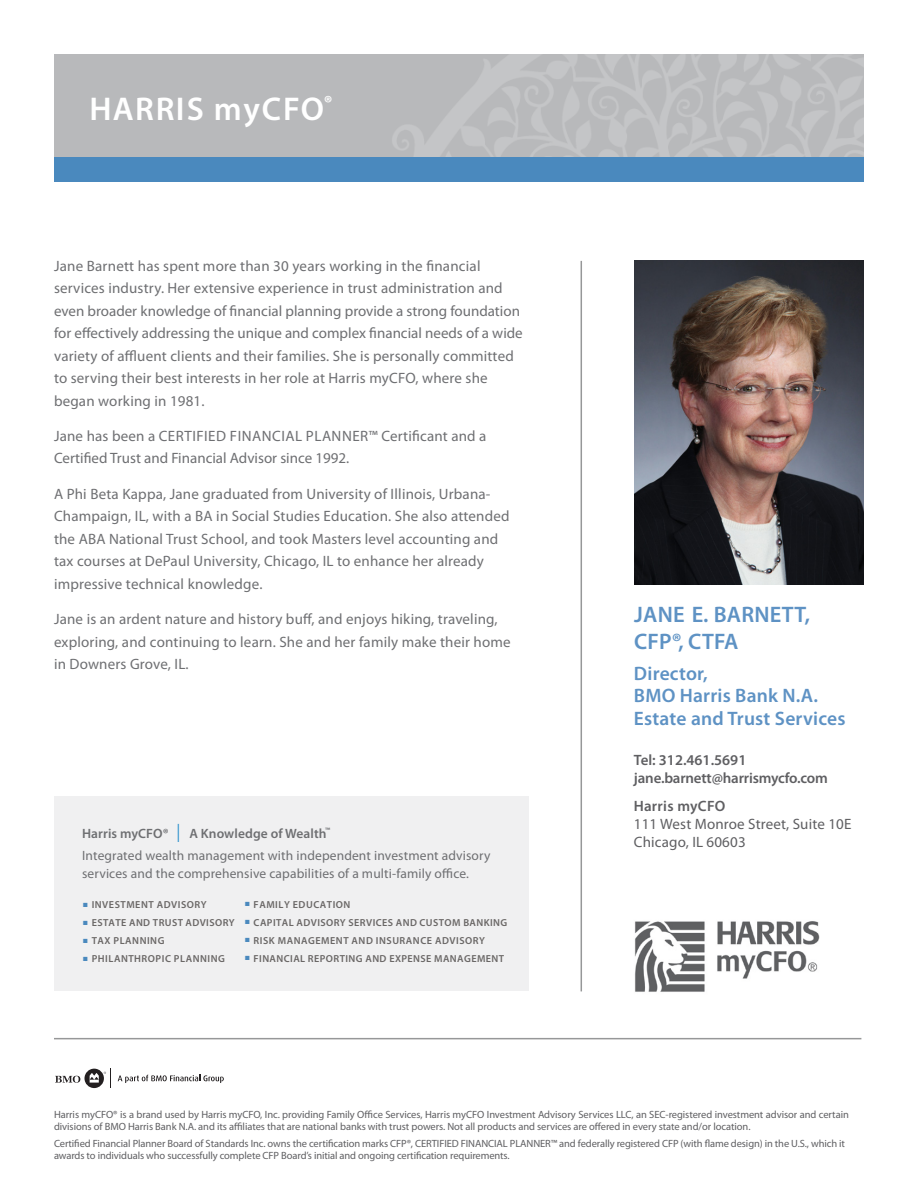
<style>
.page{position:relative;width:918px;height:1188px;background:#fff}
.page>*{position:absolute;margin:0;border:0;box-sizing:border-box;transform-origin:0 0}
.t1{font:600 33px "Myriad Pro";letter-spacing:.045em;color:#fff}
.t2{font:600 22.5px/27px "Myriad Pro";letter-spacing:.01em;color:#5e92c4}
.t3{font:600 19.5px/22.5px "Myriad Pro";letter-spacing:.01em;color:#5e92c4}
.t4{font:15px/22.5px "Myriad Pro";letter-spacing:.01em;color:#6e6f72}
.t5{font:15px/18px "Myriad Pro";letter-spacing:.01em;color:#5f5f62}
.t6{font:600 15px/18px "Myriad Pro";letter-spacing:-.01em;color:#5f5f62}
.t7{font:13.5px/18px "Myriad Pro";letter-spacing:.01em;color:#6e6f72}
.t8{font:600 13.5px "Myriad Pro";letter-spacing:.005em;color:#6e6f72}
.t9{font:10.5px/12px "Myriad Pro";letter-spacing:-.01em;color:#5f5f62}
.t10{font:600 10.2px "Myriad Pro";letter-spacing:.05em;color:#6a6766}
.s1{font-size:25.5px;color:#1a88c9}
.s2{color:#4a89be}
.s3{font-weight:600}
</style>
<div class="page">
<img style="left:634px;top:260px;width:230px;height:324px">
<hr style="left:581px;top:261px;width:1px;height:730px;background:#969798">
<img style="left:634px;top:921px;width:186px;height:71px">
<div style="left:54px;top:54px;width:810px;height:104px;background:#b8b9bb"></div>
<img style="left:392px;top:54px;width:472px;height:103px">
<div style="left:54px;top:157px;width:810px;height:25px;background:#4a89be"></div>
<hr style="left:54px;top:1038px;width:807px;height:1px;background:#969798">
<div style="left:54px;top:796px;width:474px;height:195px;background:#f0f0f1"></div>
<svg style="left:55px;top:1069px;width:56px;height:19px"></svg>
<svg style="left:118px;top:1075px;width:106px;height:8px"></svg>
<p class="t1" style="left:89px;top:88px;width:245px">HARRIS myCFO<sup>®</sup></p>
<p class="t4" style="left:54px;top:254px;width:470px">Jane Barnett has spent more than 30 years working in the financial services industry. Her extensive experience in trust administration and even broader knowledge of financial planning provide a strong foundation for effectively addressing the unique and complex financial needs of a wide variety of affluent clients and their families. She is personally committed to serving their best interests in her role at Harris myCFO, where she began working in 1981.</p>
<p class="t4" style="left:54px;top:424px;width:434px">Jane has been a CERTIFIED FINANCIAL PLANNER™ Certificant and a<br>Certified Trust and Financial Advisor since 1992.</p>
<p class="t4" style="left:54px;top:482px;width:457px">A Phi Beta Kappa, Jane graduated from University of Illinois, Urbana-Champaign, IL, with a BA in Social Studies Education. She also attended the ABA National Trust School, and took Masters level accounting and tax courses at DePaul University, Chicago, IL to enhance her already impressive technical knowledge.</p>
<p class="t4" style="left:54px;top:608px;width:458px">Jane is an ardent nature and history buff, and enjoys hiking, traveling, exploring, and continuing to learn. She and her family make their home in Downers Grove, IL.</p>
<p class="t8" style="left:82px;top:825px;width:250px">Harris myCFO® <span class="s1">l</span> A Knowledge of Wealth<sup>™</sup></p>
<p class="t7" style="left:82px;top:846px;width:410px">Integrated wealth management with independent investment advisory services and the comprehensive capabilities of a multi-family office.</p>
<p class="t10" style="left:83px;top:898px;width:125px"><span class="s2">■</span> INVESTMENT ADVISORY</p>
<p class="t10" style="left:83px;top:916px;width:153px"><span class="s2">■</span> ESTATE AND TRUST ADVISORY</p>
<p class="t10" style="left:83px;top:934px;width:83px"><span class="s2">■</span> TAX PLANNING</p>
<p class="t10" style="left:83px;top:952px;width:143px"><span class="s2">■</span> PHILANTHROPIC PLANNING</p>
<p class="t10" style="left:245px;top:898px;width:107px"><span class="s2">■</span> FAMILY EDUCATION</p>
<p class="t10" style="left:245px;top:916px;width:264px"><span class="s2">■</span> CAPITAL ADVISORY SERVICES AND CUSTOM BANKING</p>
<p class="t10" style="left:245px;top:934px;width:241px"><span class="s2">■</span> RISK MANAGEMENT AND INSURANCE ADVISORY</p>
<p class="t10" style="left:245px;top:952px;width:261px"><span class="s2">■</span> FINANCIAL REPORTING AND EXPENSE MANAGEMENT</p>
<p class="t2" style="left:634px;top:600px;width:177px">JANE E. BARNETT,<br>CFP®, CTFA</p>
<p class="t3" style="left:634px;top:662px;width:213px">Director,<br>BMO Harris Bank N.A.<br>Estate and Trust Services</p>
<p class="t6" style="left:634px;top:750px;width:195px">Tel: 312.461.5691 jane.barnett@harrismycfo.com</p>
<p class="t5" style="left:634px;top:797px;width:219px"><span class="s3">Harris myCFO<br></span>111 West Monroe Street, Suite 10E<br>Chicago, IL 60603</p>
<p class="t9" style="left:54px;top:1109px;width:796px">Harris myCFO® is a brand used by Harris myCFO, Inc. providing Family Office Services, Harris myCFO Investment Advisory Services LLC, an SEC-registered investment advisor and certain divisions of BMO Harris Bank N.A. and its affiliates that are national banks with trust powers. Not all products and services are offered in every state and/or location.</p>
<p class="t9" style="left:54px;top:1137px;width:793px">Certified Financial Planner Board of Standards Inc. owns the certification marks CFP®, CERTIFIED FINANCIAL PLANNER™ and federally registered CFP (with flame design) in the U.S., which it awards to individuals who successfully complete CFP Board’s initial and ongoing certification requirements.</p>
</div>
